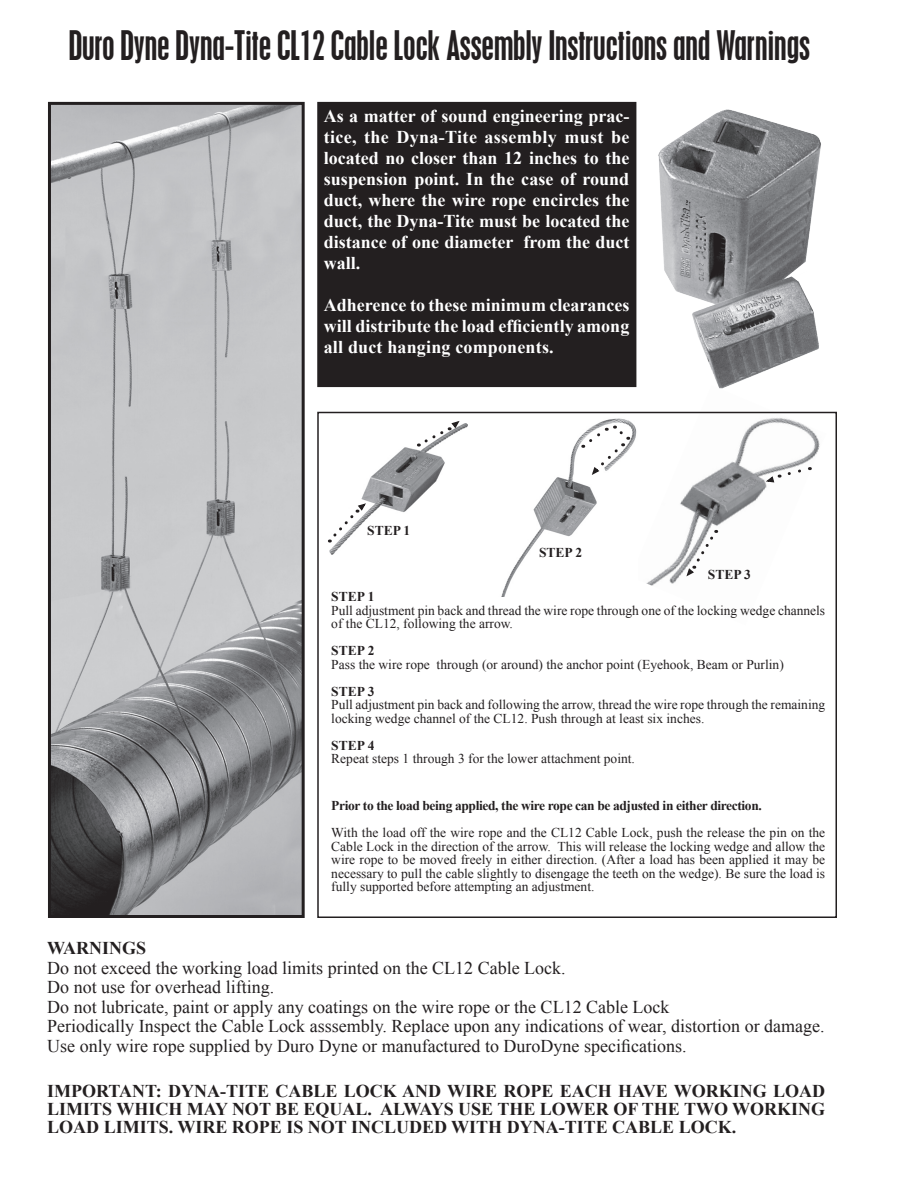
<style>
.page{position:relative;width:918px;height:1188px;background:#fff}
.page>*{position:absolute;margin:0;border:0;box-sizing:border-box;transform-origin:0 0}
.t1{font:condensed 36px "Placard";letter-spacing:-.01em;color:#231f20}
.t2{font:700 18px/21px "Times New Roman";color:#fff;text-align:justify}
.t3{font:18px/19.5px "Times New Roman";color:#231f20}
.t4{font:700 18px/18px "Times New Roman";color:#231f20;text-align:justify}
.t5{font:13.5px/13.5px "Times New Roman";color:#231f20}
.t6{font:700 13.5px "Times New Roman";letter-spacing:-.03em;color:#231f20}
</style>
<div class="page">
<img style="left:631px;top:387px;width:195px;height:199px">
<svg style="left:786px;top:466px;width:24px;height:11px"></svg>
<svg style="left:766px;top:475px;width:14px;height:8px"></svg>
<svg style="left:686px;top:530px;width:32px;height:47px"></svg>
<img style="left:52px;top:106px;width:249px;height:808px">
<div style="left:48px;top:102px;width:257px;height:816px;border:3px solid #231f20"></div>
<div style="left:317px;top:412px;width:520px;height:506px;border:2px solid #231f20"></div>
<img style="left:330px;top:424px;width:138px;height:130px">
<svg style="left:329px;top:502px;width:37px;height:41px"></svg>
<svg style="left:418px;top:421px;width:43px;height:26px"></svg>
<img style="left:501px;top:417px;width:137px;height:179px">
<svg style="left:583px;top:426px;width:46px;height:50px"></svg>
<div style="left:318px;top:103px;width:318px;height:283px;background:#231f20"></div>
<div style="left:317px;top:102px;width:319px;height:285px;border:2px solid #231f20"></div>
<img style="left:636px;top:102px;width:190px;height:304px">
<h1 class="t1" style="left:68px;top:23px;width:743px">Duro Dyne Dyna-Tite CL12 Cable Lock Assembly Instructions and Warnings</h1>
<p class="t2" style="left:324px;top:105px;width:307px">As a matter of sound engineering prac&shy;tice, the Dyna-Tite assembly must be located no closer than 12 inches to the suspension point. In the case of round duct, where the wire rope encircles the duct, the Dyna-Tite must be located the distance of one diameter from the duct wall.</p>
<h2 class="t2" style="left:324px;top:294px;width:307px">Adherence to these minimum clearances will distribute the load efficiently among all duct hanging components.</h2>
<p class="t6" style="left:367px;top:521px;width:17px">STEP</p>
<p class="t6" style="left:404px;top:521px;width:8px">1</p>
<p class="t6" style="left:539px;top:543px;width:17px">STEP</p>
<p class="t6" style="left:576px;top:543px;width:8px">2</p>
<p class="t6" style="left:708px;top:565px;width:17px">STEP</p>
<p class="t6" style="left:744px;top:565px;width:8px">3</p>
<p class="t6" style="left:331px;top:588px;width:17px">STEP</p>
<p class="t6" style="left:368px;top:588px;width:8px">1</p>
<p class="t5" style="left:331px;top:603px;width:495px">Pull adjustment pin back and thread the wire rope through one of the locking wedge channels of the CL12, following the arrow.</p>
<p class="t6" style="left:331px;top:642px;width:17px">STEP</p>
<p class="t6" style="left:368px;top:642px;width:8px">2</p>
<p class="t5" style="left:331px;top:657px;width:454px">Pass the wire rope through (or around) the anchor point (Eyehook, Beam or Purlin)</p>
<p class="t6" style="left:331px;top:682px;width:17px">STEP</p>
<p class="t6" style="left:368px;top:682px;width:8px">3</p>
<p class="t5" style="left:331px;top:698px;width:495px">Pull adjustment pin back and following the arrow, thread the wire rope through the remaining locking wedge channel of the CL12. Push through at least six inches.</p>
<p class="t6" style="left:331px;top:736px;width:17px">STEP</p>
<p class="t6" style="left:368px;top:736px;width:8px">4</p>
<p class="t5" style="left:331px;top:752px;width:305px">Repeat steps 1 through 3 for the lower attachment point.</p>
<p class="t6" style="left:331px;top:796px;width:432px">Prior to the load being applied, the wire rope can be adjusted in either direction.</p>
<p class="t5" style="left:331px;top:826px;width:495px;text-align:justify">With the load off the wire rope and the CL12 Cable Lock, push the release the pin on the Cable Lock in the direction of the arrow. This will release the locking wedge and allow the wire rope to be moved freely in either direction. (After a load has been applied it may be necessary to pull the cable slightly to disengage the teeth on the wedge). Be sure the load is fully supported before attempting an adjustment.</p>
<h2 class="t4" style="left:47px;top:939px;width:55px">WARNING</h2>
<h2 class="t4" style="left:136px;top:939px;width:12px">S</h2>
<p class="t3" style="left:47px;top:958px;width:779px">Do not exceed the working load limits printed on the CL12 Cable Lock.<br>Do not use for overhead lifting.<br>Do not lubricate, paint or apply any coatings on the wire rope or the CL12 Cable Lock<br>Periodically Inspect the Cable Lock asssembly. Replace upon any indications of wear, distortion or damage.<br>Use only wire rope supplied by Duro Dyne or manufactured to DuroDyne specifications.</p>
<h2 class="t4" style="left:47px;top:1082px;width:779px">Important: Dyna-Tite Cable Lock and wire rope each have working load limits which may not be equal. Always use the lower of the two working load limits. Wire rope is not included with Dyna-Tite Cable Lock.</h2>
</div>
